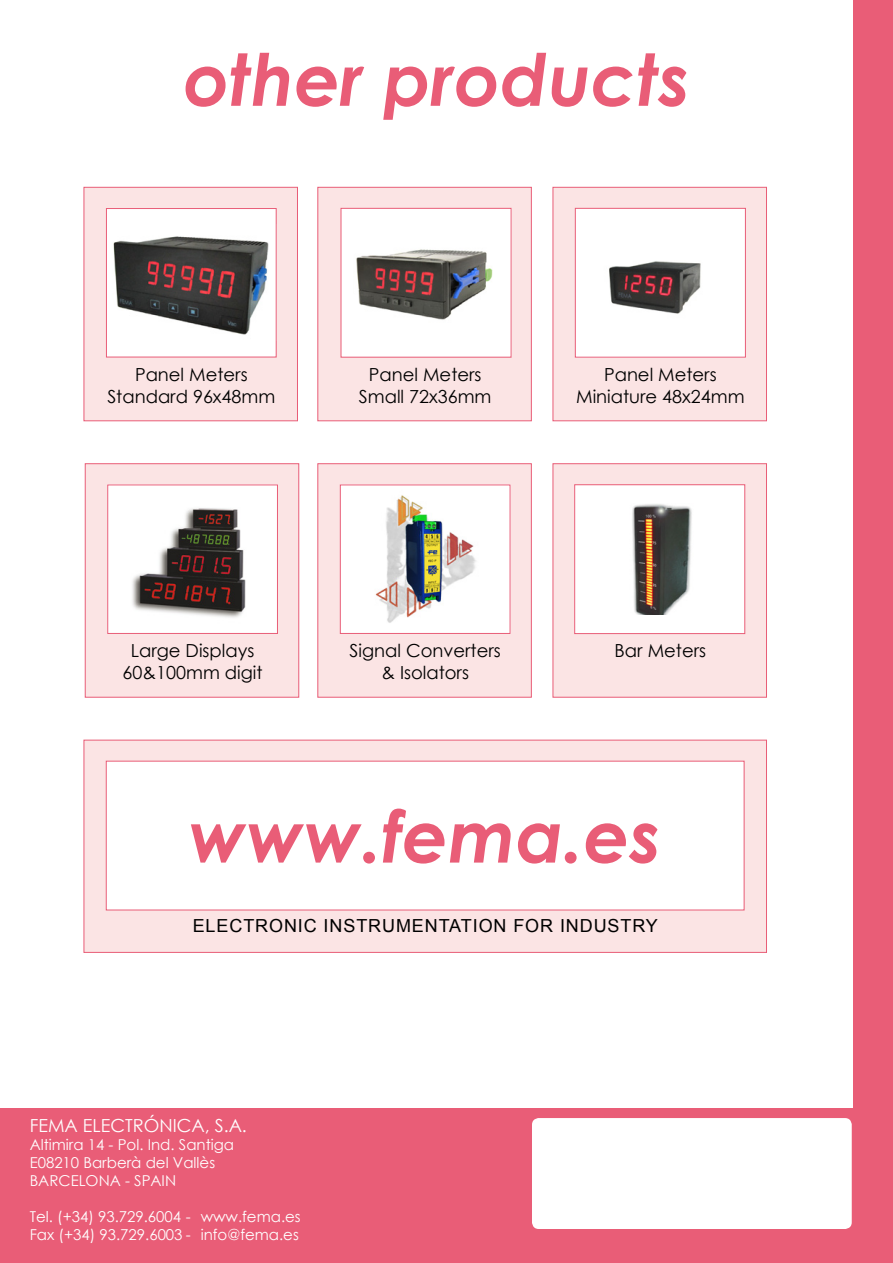
<style>
.page{position:relative;width:893px;height:1263px;background:#fff}
.page>*{position:absolute;margin:0;border:0;box-sizing:border-box;transform-origin:0 0}
.t1{font:italic 700 72px "Century Gothic";color:#e95d77}
.t2{font:18px/21.6px "Century Gothic";color:#000;text-align:center}
.t3{font:18px "Arial";letter-spacing:.05em;color:#000}
.t4{font:18px "Century Gothic";color:#fff}
.t5{font:15px/18px "Century Gothic";color:#fff}
</style>
<div class="page">
<div style="left:85px;top:463px;width:214px;height:234px;background:#fbe4e4;border:1px solid #e95d77"></div>
<img style="left:110px;top:487px;width:166px;height:145px">
<div style="left:108px;top:485px;width:170px;height:149px;border:1px solid #e95d77"></div>
<div style="left:318px;top:463px;width:214px;height:234px;background:#fbe4e4;border:1px solid #e95d77"></div>
<img style="left:342px;top:487px;width:166px;height:145px">
<div style="left:340px;top:485px;width:170px;height:149px;border:1px solid #e95d77"></div>
<div style="left:84px;top:187px;width:214px;height:234px;background:#fbe4e4;border:1px solid #e95d77"></div>
<div style="left:106px;top:209px;width:170px;height:148px;background:#fff"></div>
<img style="left:113px;top:236px;width:156px;height:99px">
<div style="left:106px;top:208px;width:170px;height:149px;border:1px solid #e95d77"></div>
<div style="left:84px;top:740px;width:683px;height:212px;background:#fbe4e4;border:1px solid #e95d77"></div>
<div style="left:106px;top:761px;width:638px;height:149px;background:#fff"></div>
<div style="left:106px;top:761px;width:638px;height:149px;border:1px solid #e95d77"></div>
<div style="left:0;top:1109px;width:893px;height:154px;background:#e95d77"></div>
<div style="left:853px;top:0;width:40px;height:1263px;background:#e95d77"></div>
<div style="left:532px;top:1118px;width:320px;height:111px;background:#fff;border-radius:7px"></div>
<div style="left:553px;top:463px;width:214px;height:234px;background:#fbe4e4;border:1px solid #e95d77"></div>
<div style="left:575px;top:485px;width:170px;height:149px;background:#fff"></div>
<img style="left:632px;top:504px;width:60px;height:111px">
<div style="left:574px;top:485px;width:171px;height:149px;border:1px solid #e95d77"></div>
<div style="left:553px;top:187px;width:214px;height:234px;background:#fbe4e4;border:1px solid #e95d77"></div>
<img style="left:577px;top:210px;width:167px;height:145px">
<div style="left:575px;top:208px;width:171px;height:149px;border:1px solid #e95d77"></div>
<div style="left:318px;top:187px;width:214px;height:234px;background:#fbe4e4;border:1px solid #e95d77"></div>
<div style="left:341px;top:208px;width:170px;height:149px;background:#fff"></div>
<img style="left:356px;top:249px;width:137px;height:71px">
<h1 class="t1" style="left:183px;top:25px;width:508px">other products</h1>
<p class="t2" style="left:107px;top:363px;width:169px">Panel Meters<br>Standard 96x48mm</p>
<p class="t2" style="left:359px;top:363px;width:134px">Panel Meters<br>Small 72x36mm</p>
<p class="t2" style="left:576px;top:363px;width:170px">Panel Meters<br>Miniature 48x24mm</p>
<p class="t2" style="left:123px;top:640px;width:141px">Large Displays<br>60&amp;100mm digit</p>
<p class="t2" style="left:350px;top:640px;width:153px">Signal Converters &amp; Isolators</p>
<p class="t2" style="left:615px;top:640px;width:93px">Bar Meters</p>
<h1 class="t1" style="left:189px;top:782px;width:474px">www.fema.es</h1>
<p class="t3" style="left:193px;top:913px;width:467px">ELECTRONIC INSTRUMENTATION FOR INDUSTRY</p>
<p class="t4" style="left:30px;top:1113px;width:219px">FEMA ELECTRÓNICA, S.A.</p>
<p class="t5" style="left:30px;top:1135px;width:206px">Altimira 14 - Pol. Ind. Santiga<br>E08210 Barberà del Vallès<br>BARCELONA - SPAIN</p>
<p class="t5" style="left:30px;top:1207px;width:273px">Tel. (+34) 93.729.6004 - www.fema.es<br>Fax (+34) 93.729.6003 - info@fema.es</p>
</div>
